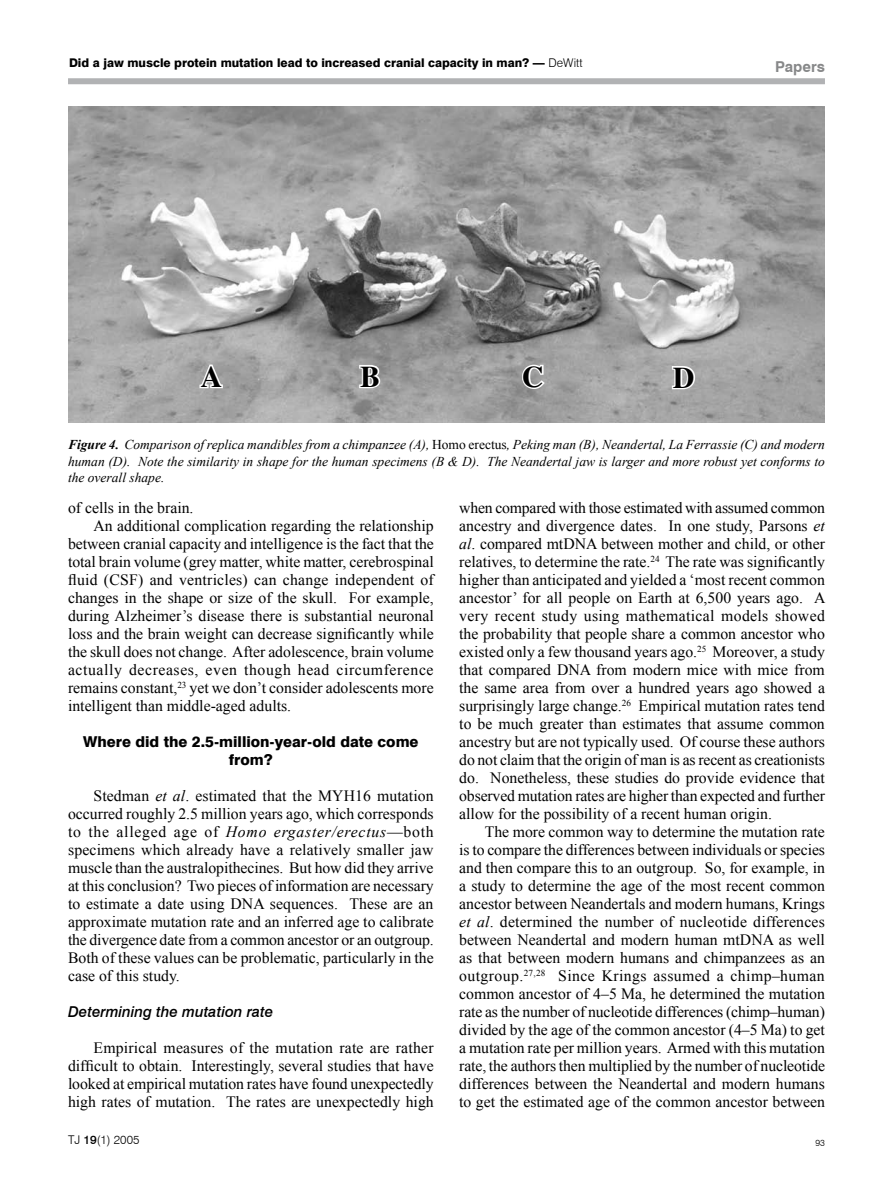
<style>
.page{position:relative;width:893px;height:1191px;background:#fff}
.page>*{position:absolute;margin:0;border:0;box-sizing:border-box;transform-origin:0 0}
.t1{font:700 30px "Times";color:#000}
.t2{font:15.75px/18px "Times New Roman";color:#000;text-align:justify}
.t3{font:15.75px "Times New Roman";letter-spacing:.035em;color:#000}
.t4{font:800 15px/18px "Swiss 721 BT";color:#000;text-align:center}
.t5{font:italic 500 15px "Swiss 721 BT";color:#000}
.t6{font:700 15px "Swiss 721 BT";color:#878889}
.t7{font:italic 13.5px/16.2px "Times New Roman";color:#000;text-align:justify}
.t8{font:800 12px "Swiss 721 BT";color:#000}
.t9{font:300 12px "Swiss 721 BT";color:#000}
.t10{font:300 9px "Swiss 721 BT";color:#000}
.s1{font-weight:300}
.s2{font-weight:700}
.s3{font-style:normal}
.s4{font-style:italic}
.s5{font-weight:500}
</style>
<div class="page">
<div style="left:68px;top:78px;width:757px;height:6px;background:#b1b2b4"></div>
<img style="left:68px;top:106px;width:757px;height:316px">
<svg style="left:198px;top:362px;width:26px;height:28px"></svg>
<svg style="left:358px;top:363px;width:24px;height:27px"></svg>
<svg style="left:520px;top:363px;width:27px;height:27px"></svg>
<svg style="left:670px;top:364px;width:27px;height:27px"></svg>
<p class="t8" style="left:69px;top:55px;width:515px">Did a jaw muscle protein mutation lead to increased cranial capacity in man? — <span class="s1">DeWitt</span></p>
<p class="t6" style="left:775px;top:57px;width:51px">Papers</p>
<h1 class="t1" style="left:201px;top:359px;width:23px">A</h1>
<h1 class="t1" style="left:360px;top:359px;width:22px">B</h1>
<h1 class="t1" style="left:522px;top:359px;width:23px">C</h1>
<h1 class="t1" style="left:673px;top:360px;width:23px">D</h1>
<p class="t7" style="left:68px;top:436px;width:758px"><span class="s2">Figure 4.</span> Comparison of replica mandibles from a chimpanzee (A), <span class="s3">Homo erectus</span>, Peking man (B), Neandertal, La Ferrassie (C) and modern human (D). Note the similarity in shape for the human specimens (B &amp; D). The Neandertal jaw is larger and more robust yet conforms to the overall shape.</p>
<p class="t2" style="left:68px;top:498px;width:127px">of cells in the brain.</p>
<p class="t2" style="left:94px;top:516px;width:342px">An additional complication regarding the relationship</p>
<p class="t2" style="left:68px;top:534px;width:367px">between cranial capacity and intelligence is the fact that the</p>
<p class="t2" style="left:68px;top:552px;width:367px">total brain volume (grey matter, white matter, cerebrospinal</p>
<p class="t2" style="left:68px;top:570px;width:367px">fluid (CSF) and ventricles) can change independent of</p>
<p class="t2" style="left:68px;top:588px;width:367px">changes in the shape or size of the skull. For example,</p>
<p class="t2" style="left:68px;top:606px;width:367px">during Alzheimer’s disease there is substantial neuronal</p>
<p class="t2" style="left:68px;top:624px;width:367px">loss and the brain weight can decrease significantly while</p>
<p class="t2" style="left:68px;top:642px;width:367px">the skull does not change. After adolescence, brain volume</p>
<p class="t3" style="left:68px;top:659px;width:367px">actually decreases, even though head circumference</p>
<p class="t2" style="left:68px;top:678px;width:367px">remains constant,<sup>23</sup> yet we don’t consider adolescents more</p>
<p class="t2" style="left:68px;top:696px;width:225px">intelligent than middle-aged adults.</p>
<p class="t4" style="left:83px;top:732px;width:337px">Where did the 2.5-million-year-old date come from?</p>
<p class="t2" style="left:68px;top:786px;width:367px;text-indent:26px">Stedman <span class="s4">et al</span>. estimated that the MYH16 mutation occurred roughly 2.5 million years ago, which corresponds to the alleged age of <span class="s4">Homo ergaster/erectus</span>—both specimens which already have a relatively smaller jaw muscle than the australopithecines. But how did they arrive at this conclusion? Two pieces of information are necessary to estimate a date using DNA sequences. These are an approximate mutation rate and an inferred age to calibrate the divergence date from a common ancestor or an outgroup.<br>Both of these values can be problematic, particularly in the case of this study.</p>
<p class="t5" style="left:68px;top:1002px;width:207px">Determining the mutation rate</p>
<p class="t2" style="left:68px;top:1038px;width:367px;text-indent:26px">Empirical measures of the mutation rate are rather difficult to obtain. Interestingly, several studies that have looked at empirical mutation rates have found unexpectedly high rates of mutation. The rates are unexpectedly high</p>
<p class="t2" style="left:459px;top:498px;width:368px">when compared with those estimated with assumed common ancestry and divergence dates. In one study, Parsons <span class="s4">et al</span>. compared mtDNA between mother and child, or other relatives, to determine the rate.<sup>24</sup> The rate was significantly higher than anticipated and yielded a ‘most recent common ancestor’ for all people on Earth at 6,500 years ago. A very recent study using mathematical models showed the probability that people share a common ancestor who existed only a few thousand years ago.<sup>25</sup> Moreover, a study that compared DNA from modern mice with mice from the same area from over a hundred years ago showed a surprisingly large change.<sup>26</sup> Empirical mutation rates tend to be much greater than estimates that assume common ancestry but are not typically used. Of course these authors do not claim that the origin of man is as recent as creationists do. Nonetheless, these studies do provide evidence that observed mutation rates are higher than expected and further allow for the possibility of a recent human origin.</p>
<p class="t2" style="left:459px;top:822px;width:367px;text-indent:26px">The more common way to determine the mutation rate is to compare the differences between individuals or species and then compare this to an outgroup. So, for example, in a study to determine the age of the most recent common ancestor between Neandertals and modern humans, Krings <span class="s4">et al</span>. determined the number of nucleotide differences between Neandertal and modern human mtDNA as well as that between modern humans and chimpanzees as an outgroup.<sup>27,28</sup> Since Krings assumed a chimp–human common ancestor of 4–5 Ma, he determined the mutation rate as the number of nucleotide differences (chimp–human) divided by the age of the common ancestor (4–5 Ma) to get a mutation rate per million years. Armed with this mutation rate, the authors then multiplied by the number of nucleotide differences between the Neandertal and modern humans to get the estimated age of the common ancestor between</p>
<p class="t9" style="left:68px;top:1132px;width:73px">TJ <span class="s5">19</span>(1) 2005</p>
<p class="t10" style="left:815px;top:1137px;width:11px">93</p>
</div>
